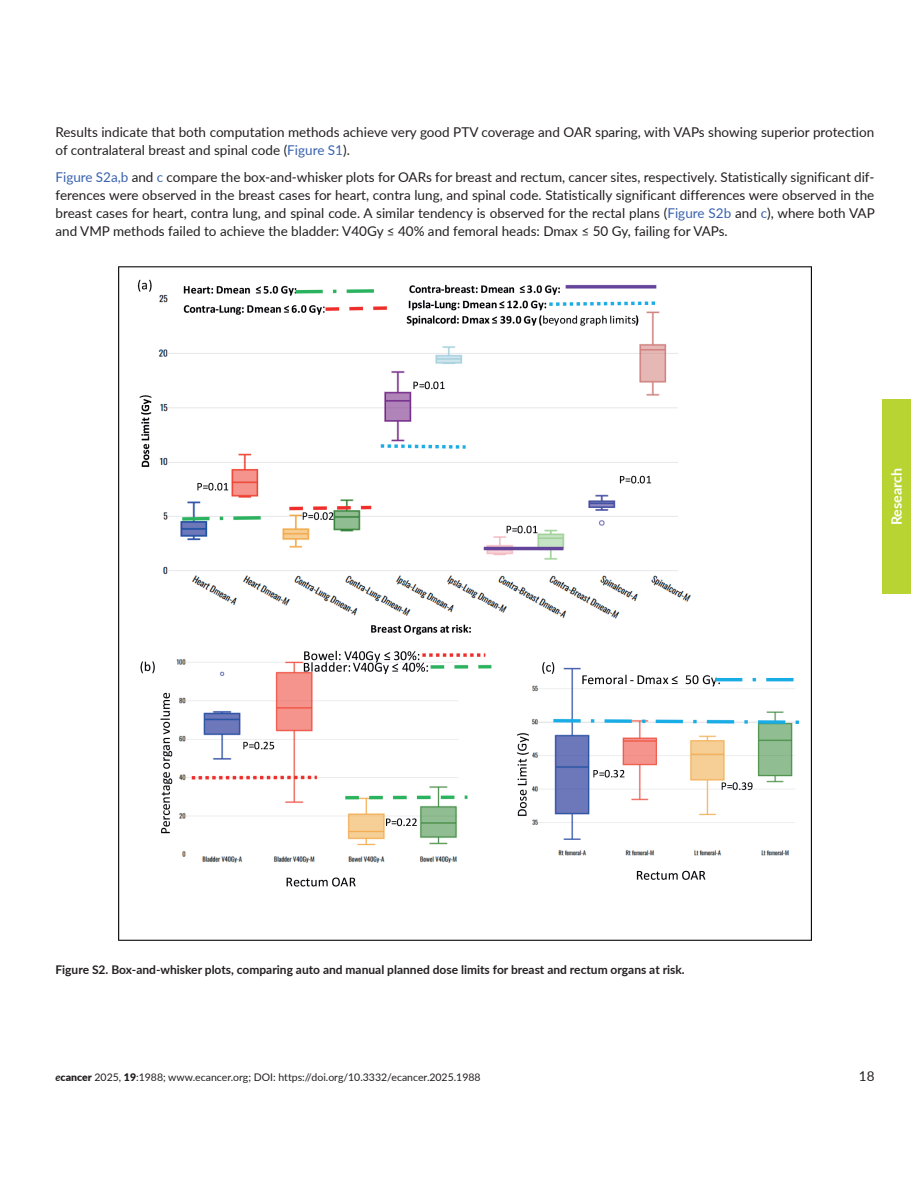
<style>
.page{position:relative;width:918px;height:1188px;background:#fff}
.page>*{position:absolute;margin:0;border:0;box-sizing:border-box;transform-origin:0 0}
.t1{font:700 14.25px "Lato";color:#fff}
.t2{font:13.5px/18px "Lato";color:#231f20}
.t3{font:700 12px "Lato";color:#231f20}
.t4{font:10.5px "Lato";color:#231f20}
.s1{color:#3862ae}
.s2{font-weight:700;font-style:italic}
.s3{font-weight:900}
</style>
<div class="page">
<div style="left:882px;top:399px;width:29px;height:195px;background:#b8d432"></div>
<img style="left:118px;top:267px;width:694px;height:674px">
<p class="t2" style="left:56px;top:123px;width:820px">Results indicate that both computation methods achieve very good PTV coverage and OAR sparing, with VAPs showing superior protection of contralateral breast and spinal code (<span class="s1">Figure S1</span>).</p>
<p class="t2" style="left:56px;top:168px;width:821px;text-align:justify"><span class="s1">Figure S2a,b</span> and <span class="s1">c</span> compare the box-and-whisker plots for OARs for breast and rectum, cancer sites, respectively. Statistically significant dif&shy;ferences were observed in the breast cases for heart, contra lung, and spinal code. Statistically significant differences were observed in the breast cases for heart, contra lung, and spinal code. A similar tendency is observed for the rectal plans (<span class="s1">Figure S2b</span> and <span class="s1">c</span>), where both VAP and VMP methods failed to achieve the bladder: V40Gy ≤ 40% and femoral heads: Dmax ≤ 50 Gy, failing for VAPs.</p>
<p class="t1" style="left:886px;top:525px;width:59px;rotate:-90deg">Research</p>
<p class="t3" style="left:56px;top:961px;width:631px">Figure S2. Box-and-whisker plots, comparing auto and manual planned dose limits for breast and rectum organs at risk.</p>
<p class="t4" style="left:56px;top:1070px;width:427px"><span class="s2">e</span><span class="s3">cancer</span> 2025, <span class="s3">19</span>:1988; www.ecancer.org; DOI: https://doi.org/10.3332/ecancer.2025.1988</p>
<p class="t2" style="left:859px;top:1067px;width:17px">18</p>
</div>
